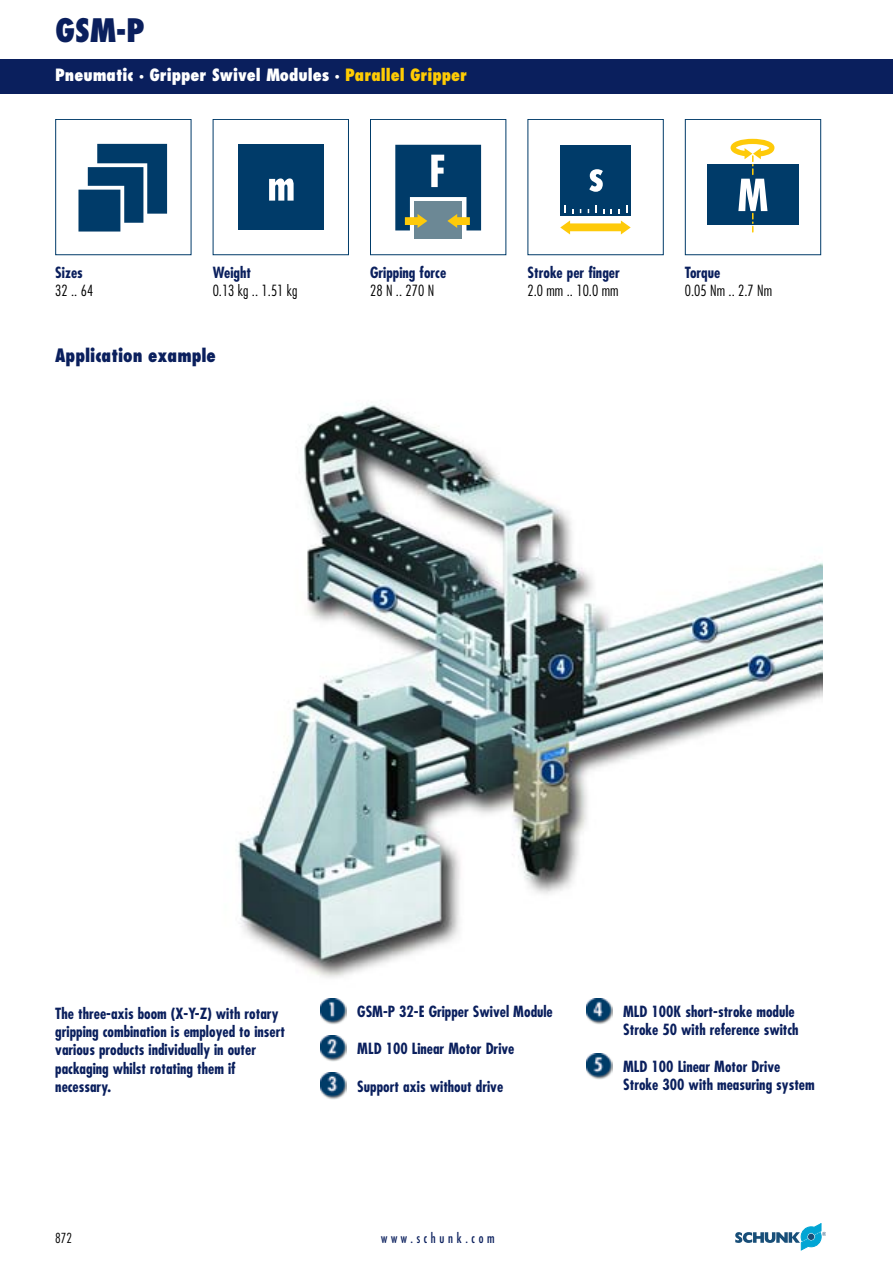
<style>
.page{position:relative;width:893px;height:1263px;background:#fff}
.page>*{position:absolute;margin:0;border:0;box-sizing:border-box;transform-origin:0 0}
.t1{font:800 condensed 31.5px "Futura";color:#0a1f5d}
.t2{font:800 condensed 18px "Futura";color:#0a1f5d;scale:.95 1}
.t3{font:800 condensed 16.5px "Futura";color:#fff}
.t4{font:700 condensed 15px/18.3px "Futura";color:#0a1f5d}
.t5{font:300 condensed 15px "Futura";color:#000}
.t6{font:300 condensed 13.5px "Futura";color:#000}
.t7{font:condensed 13.35px "Futura";letter-spacing:.29em;color:#0a1f5d;scale:.95 1}
.s1{color:#ffcc03}
</style>
<div class="page">
<div style="left:0;top:60px;width:892px;height:34px;background:#0a1f5d"></div>
<svg style="left:735px;top:1223px;width:90px;height:27px"></svg>
<div style="left:685px;top:119px;width:136px;height:136px;border:1px solid #003b69"></div>
<div style="left:370px;top:119px;width:136px;height:136px;border:1px solid #003b69"></div>
<div style="left:213px;top:119px;width:136px;height:136px;border:1px solid #003b69"></div>
<div style="left:55px;top:119px;width:136px;height:136px;border:1px solid #003b69"></div>
<svg style="left:78px;top:144px;width:89px;height:88px"></svg>
<div style="left:238px;top:145px;width:86px;height:85px;background:#003b69"></div>
<svg style="left:269px;top:178px;width:24px;height:23px"></svg>
<div style="left:414px;top:202px;width:48px;height:37px;background:#6c8895"></div>
<svg style="left:395px;top:145px;width:86px;height:85px"></svg>
<div style="left:560px;top:145px;width:71px;height:70px;background:#003b69"></div>
<svg style="left:589px;top:169px;width:14px;height:23px"></svg>
<svg style="left:560px;top:220px;width:70px;height:15px"></svg>
<svg style="left:564px;top:206px;width:2px;height:7px"></svg>
<svg style="left:618px;top:206px;width:9px;height:7px"></svg>
<div style="left:707px;top:164px;width:91px;height:61px;background:#003b69"></div>
<svg style="left:730px;top:139px;width:44px;height:94px"></svg>
<img style="left:237px;top:404px;width:585px;height:574px">
<img style="left:586px;top:1054px;width:26px;height:26px">
<img style="left:586px;top:998px;width:26px;height:27px">
<img style="left:321px;top:1073px;width:25px;height:26px">
<img style="left:321px;top:1036px;width:25px;height:26px">
<img style="left:321px;top:998px;width:25px;height:27px">
<h1 class="t1" style="left:55px;top:17px;width:91px">GSM-P</h1>
<p class="t3" style="left:55px;top:68px;width:413px">Pneumatic · Gripper Swivel Modules · <span class="s1">Parallel Gripper</span></p>
<p class="t4" style="left:55px;top:265px;width:29px">Sizes</p>
<p class="t5" style="left:55px;top:284px;width:40px">32 .. 64</p>
<p class="t4" style="left:213px;top:265px;width:40px">Weight</p>
<p class="t5" style="left:213px;top:284px;width:86px">0.13 kg .. 1.51 kg</p>
<p class="t2" style="left:55px;top:347px;width:170px">Application example</p>
<p class="t4" style="left:370px;top:265px;width:78px">Gripping force</p>
<p class="t5" style="left:370px;top:284px;width:66px">28 N .. 270 N</p>
<p class="t4" style="left:527px;top:265px;width:94px">Stroke per finger</p>
<p class="t5" style="left:527px;top:284px;width:92px">2.0 mm .. 10.0 mm</p>
<p class="t4" style="left:685px;top:265px;width:37px">Torque</p>
<p class="t5" style="left:685px;top:284px;width:89px">0.05 Nm .. 2.7 Nm</p>
<p class="t4" style="left:55px;top:1005px;width:231px">The three-axis boom (X-Y-Z) with rotary gripping combination is employed to insert various products individually in outer packaging whilst rotating them if necessary.</p>
<p class="t4" style="left:357px;top:1004px;width:197px">GSM-P 32-E Gripper Swivel Module</p>
<p class="t4" style="left:357px;top:1041px;width:159px">MLD 100 Linear Motor Drive</p>
<p class="t4" style="left:357px;top:1078px;width:147px">Support axis without drive</p>
<p class="t6" style="left:55px;top:1232px;width:18px">872</p>
<p class="t7" style="left:381px;top:1232px;width:121px">www.schunk.com</p>
<p class="t4" style="left:623px;top:1004px;width:177px">MLD 100K short-stroke module<br>Stroke 50 with reference switch</p>
<p class="t4" style="left:623px;top:1059px;width:193px">MLD 100 Linear Motor Drive<br>Stroke 300 with measuring system</p>
</div>
